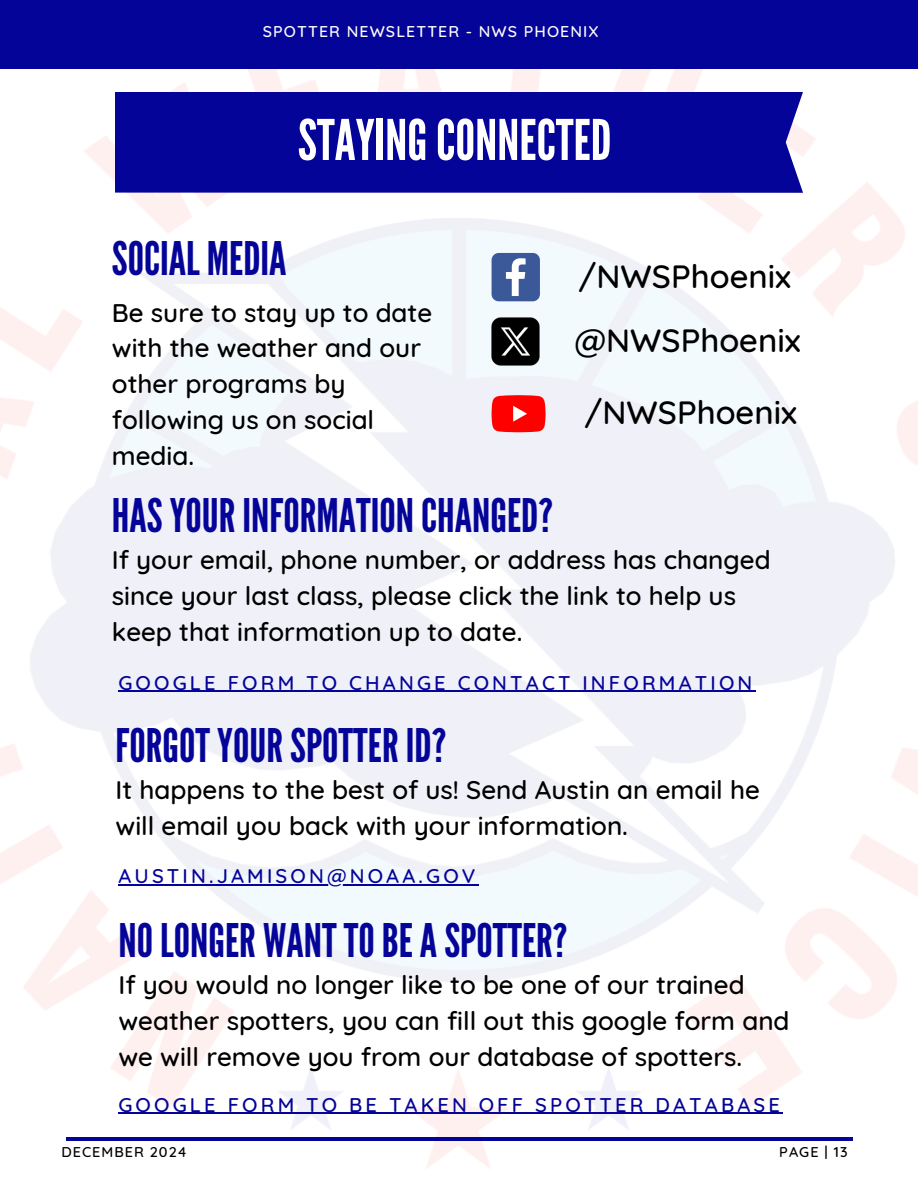
<style>
.page{position:relative;width:918px;height:1188px;background:#fff}
.page>*{position:absolute;margin:0;border:0;box-sizing:border-box;transform-origin:0 0}
.t1{font:55.95px "League Gothic";color:#fff}
.t2{font:46.2px "League Gothic";color:#050499}
.t3{font:500 32.85px "Quicksand";color:#000}
.t4{font:500 25.95px/35.7px "Quicksand";color:#000}
.t5{font:500 20.25px "Quicksand";letter-spacing:.155em;color:#050499}
.t6{font:500 15.9px "Quicksand";letter-spacing:.07em;color:#fcfcfc}
.t7{font:500 14.4px "Quicksand";letter-spacing:.07em;color:#000}
</style>
<div class="page">
<img style="left:0;top:69px;width:918px;height:1099px">
<div style="left:0;top:0;width:918px;height:69px;background:#050499"></div>
<hr style="left:67px;top:1137px;width:786px;height:4px;background:#050499">
<div style="left:115px;top:92px;width:688px;height:101px;background:#050499"></div>
<svg style="left:492px;top:253px;width:48px;height:48px"></svg>
<svg style="left:492px;top:395px;width:54px;height:37px"></svg>
<img style="left:478px;top:304px;width:75px;height:75px">
<hr style="left:118px;top:691px;width:638px;height:1px;background:#050499">
<hr style="left:118px;top:1113px;width:665px;height:1px;background:#050499">
<hr style="left:118px;top:884px;width:361px;height:1px;background:#050499">
<h3 class="t6" style="left:263px;top:21px;width:337px">SPOTTER NEWSLETTER - NWS PHOENIX</h3>
<p class="t1" style="left:298px;top:108px;width:315px">STAYINGCONNECTED</p>
<h3 class="t2" style="left:112px;top:232px;width:176px">SOCIAL MEDIA</h3>
<h2 class="t3" style="left:579px;top:255px;width:214px">/NWSPhoenix</h2>
<p class="t4" style="left:112px;top:294px;width:322px">Be sure to stay up to date with the weather and our other programs by following us on social media.</p>
<h1 class="t2" style="left:112px;top:489px;width:443px">HASYOURINFORMATIONCHANGED?</h1>
<h2 class="t4" style="left:112px;top:542px;width:660px">If your email, phone number, or address has changed since your last class, please click the link to help us keep that information up to date.</h2>
<h4 class="t3" style="left:574px;top:319px;width:228px">@NWSPhoenix</h4>
<h5 class="t3" style="left:585px;top:391px;width:214px">/NWSPhoenix</h5>
<h4 class="t5" style="left:118px;top:669px;width:635px">GOOGLE FORM TO CHANGE CONTACT INFORMATION</h4>
<p class="t2" style="left:116px;top:719px;width:332px">FORGOTYOURSPOTTERID?</p>
<p class="t4" style="left:116px;top:772px;width:646px">It happens to the best of us! Send Austin an email he will email you back with your information.</p>
<h2 class="t5" style="left:118px;top:863px;width:359px">AUSTIN.JAMISON@NOAA.GOV</h2>
<h4 class="t2" style="left:118px;top:914px;width:451px">NOLONGER WANTTOBEASPOTTER?</h4>
<p class="t4" style="left:118px;top:967px;width:673px">If you would no longer like to be one of our trained weather spotters, you can fill out this google form and we will remove you from our database of spotters.</p>
<h5 class="t5" style="left:118px;top:1091px;width:663px">GOOGLE FORM TO BE TAKEN OFF SPOTTER DATABASE</h5>
<h3 class="t7" style="left:61px;top:1142px;width:127px">DECEMBER 2024</h3>
<h2 class="t7" style="left:779px;top:1142px;width:70px">PAGE | 13</h2>
</div>
